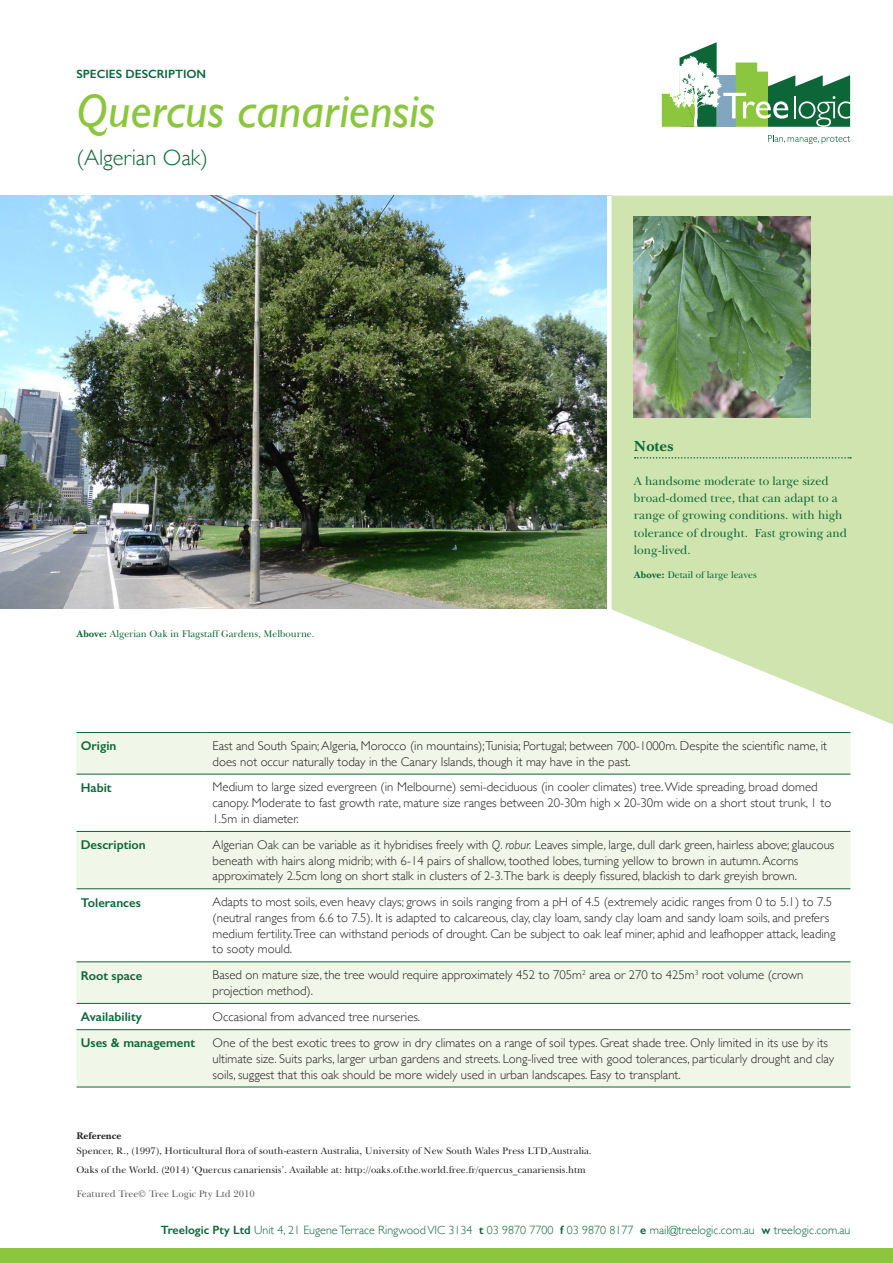
<style>
.page{position:relative;width:893px;height:1263px;background:#fff}
.page>*{position:absolute;margin:0;border:0;box-sizing:border-box;transform-origin:0 0}
.A_Head{font:italic 48px "Gill Sans";color:#8bc63e}
.B_Head{font:300 22.5px "Gill Sans";color:#0c6638}
.Notes_A_Head{font:700 15px "Baskerville BT";color:#0c6638}
.Table_BC{font:300 12.75px/15.8px "Gill Sans";color:#231f20}
.Table_Category{font:600 12.75px "Gill Sans";color:#0c6638}
.Notes_BC{font:12px/17.2px "Baskerville BT";color:#0c6638}
.t1{font:300 12px "Gill Sans";color:#0c6638}
.C_Head{font:600 12px "Gill Sans";color:#0c6638}
.Reference_BC{font:9.75px/15px "Baskerville BT";color:#231f20}
.Notes_Caption{font:9.75px "Baskerville BT";color:#0c6638}
.Copyright{font:9.75px "Baskerville BT";color:#57585a}
.s1{font-weight:700}
.s2{font-style:italic}
.s3{font-weight:600}
</style>
<div class="page">
<svg style="left:768px;top:135px;width:82px;height:9px"></svg>
<svg style="left:662px;top:42px;width:188px;height:85px"></svg>
<div style="left:0;top:1248px;width:893px;height:15px;background:#8bc63e"></div>
<img style="left:0;top:196px;width:607px;height:412px">
<svg style="left:612px;top:196px;width:281px;height:528px;background:#d5e7b9"></svg>
<svg style="left:635px;top:457px;width:216px;height:2px"></svg>
<img style="left:634px;top:217px;width:177px;height:200px">
<svg style="left:77px;top:733px;width:773px;height:354px;fill:#f1f7e8"></svg>
<hr style="left:77px;top:732px;width:127px;height:1px;background:#0c6638">
<hr style="left:204px;top:732px;width:646px;height:1px;background:#0c6638">
<hr style="left:77px;top:774px;width:127px;height:1px;background:#0c6638">
<hr style="left:204px;top:774px;width:646px;height:1px;background:#0c6638">
<hr style="left:77px;top:831px;width:127px;height:1px;background:#0c6638">
<hr style="left:204px;top:831px;width:646px;height:1px;background:#0c6638">
<hr style="left:77px;top:888px;width:127px;height:1px;background:#0c6638">
<hr style="left:204px;top:888px;width:646px;height:1px;background:#0c6638">
<hr style="left:77px;top:961px;width:127px;height:1px;background:#0c6638">
<hr style="left:204px;top:961px;width:646px;height:1px;background:#0c6638">
<hr style="left:77px;top:1003px;width:127px;height:1px;background:#0c6638">
<hr style="left:204px;top:1003px;width:646px;height:1px;background:#0c6638">
<hr style="left:77px;top:1029px;width:127px;height:1px;background:#0c6638">
<hr style="left:204px;top:1029px;width:646px;height:1px;background:#0c6638">
<hr style="left:77px;top:1087px;width:127px;height:1px;background:#0c6638">
<hr style="left:204px;top:1087px;width:646px;height:1px;background:#0c6638">
<p class="C_Head" style="left:77px;top:67px;width:131px">SPECIES DESCRIPTION</p>
<p class="A_Head" style="left:77px;top:83px;width:360px">Quercus canariensis</p>
<p class="B_Head" style="left:77px;top:140px;width:133px">(Algerian Oak)</p>
<p class="Notes_Caption" style="left:77px;top:628px;width:239px"><span class="s1">Above:</span> Algerian Oak in Flagstaff Gardens, Melbourne.</p>
<p class="Notes_A_Head" style="left:634px;top:436px;width:41px">Notes</p>
<p class="Notes_BC" style="left:634px;top:472px;width:215px">A handsome moderate to large sized broad-domed tree, that can adapt to a range of growing conditions. with high tolerance of drought. Fast growing and long-lived.</p>
<p class="Notes_Caption" style="left:634px;top:569px;width:124px"><span class="s1">Above:</span> Detail of large leaves</p>
<p class="Table_Category" style="left:81px;top:738px;width:37px">Origin</p>
<p class="Table_BC" style="left:213px;top:737px;width:616px">East and South Spain; Algeria, Morocco (in mountains);Tunisia; Portugal; between 700-1000m. Despite the scientific name, it does not occur naturally today in the Canary Islands, though it may have in the past.</p>
<p class="Table_Category" style="left:81px;top:780px;width:32px">Habit</p>
<p class="Table_BC" style="left:213px;top:779px;width:620px">Medium to large sized evergreen (in Melbourne) semi-deciduous (in cooler climates) tree. Wide spreading, broad domed canopy. Moderate to fast growth rate, mature size ranges between 20-30m high x 20-30m wide on a short stout trunk, 1 to<br>1.5m in diameter.</p>
<p class="Table_Category" style="left:81px;top:837px;width:67px">Description</p>
<p class="Table_BC" style="left:213px;top:836px;width:623px">Algerian Oak can be variable as it hybridises freely with <span class="s2">Q. robur.</span> Leaves simple, large, dull dark green, hairless above; glaucous beneath with hairs along midrib; with 6-14 pairs of shallow, toothed lobes, turning yellow to brown in autumn. Acorns approximately 2.5cm long on short stalk in clusters of 2-3.The bark is deeply fissured, blackish to dark greyish brown.</p>
<p class="Table_Category" style="left:81px;top:894px;width:62px">Tolerances</p>
<p class="Table_BC" style="left:213px;top:893px;width:624px">Adapts to most soils, even heavy clays; grows in soils ranging from a pH of 4.5 (extremely acidic ranges from 0 to 5.1) to 7.5 (neutral ranges from 6.6 to 7.5). It is adapted to calcareous, clay, clay loam, sandy clay loam and sandy loam soils, and prefers medium fertility.Tree can withstand periods of drought. Can be subject to oak leaf miner, aphid and leafhopper attack, leading to sooty mould.</p>
<p class="Table_Category" style="left:81px;top:967px;width:63px">Root space</p>
<p class="Table_BC" style="left:213px;top:966px;width:592px">Based on mature size, the tree would require approximately 452 to 705m<sup>2</sup> area or 270 to 425m<sup>3</sup> root volume (crown projection method).</p>
<p class="Table_Category" style="left:81px;top:1009px;width:63px">Availability</p>
<p class="Table_BC" style="left:213px;top:1008px;width:209px">Occasional from advanced tree nurseries.</p>
<p class="Table_Category" style="left:81px;top:1035px;width:116px">Uses &amp; management</p>
<p class="Table_BC" style="left:213px;top:1034px;width:623px">One of the best exotic trees to grow in dry climates on a range of soil types. Great shade tree. Only limited in its use by its ultimate size. Suits parks, larger urban gardens and streets. Long-lived tree with good tolerances, particularly drought and clay soils, suggest that this oak should be more widely used in urban landscapes. Easy to transplant.</p>
<p class="Reference_BC" style="left:77px;top:1128px;width:516px"><span class="s1">Reference<br></span>Spencer, R., (1997), Horticultural flora of south-eastern Australia, University of New South Wales Press LTD,Australia.</p>
<p class="Reference_BC" style="left:77px;top:1162px;width:511px">Oaks of the World. (2014) ‘Quercus canariensis’. Available at: http://oaks.of.the.world.free.fr/quercus_canariensis.htm</p>
<p class="Copyright" style="left:77px;top:1188px;width:180px">Featured Tree© Tree Logic Pty Ltd 2010</p>
<p class="t1" style="left:161px;top:1221px;width:691px"><span class="s3">Treelogic Pty Ltd</span> Unit 4, 21 Eugene Terrace Ringwood VIC 3134 <span class="s3">t</span> 03 9870 7700 <span class="s3">f</span> 03 9870 8177 <span class="s3">e</span> mail@treelogic.com.au <span class="s3">w</span> treelogic.com.au</p>
</div>
